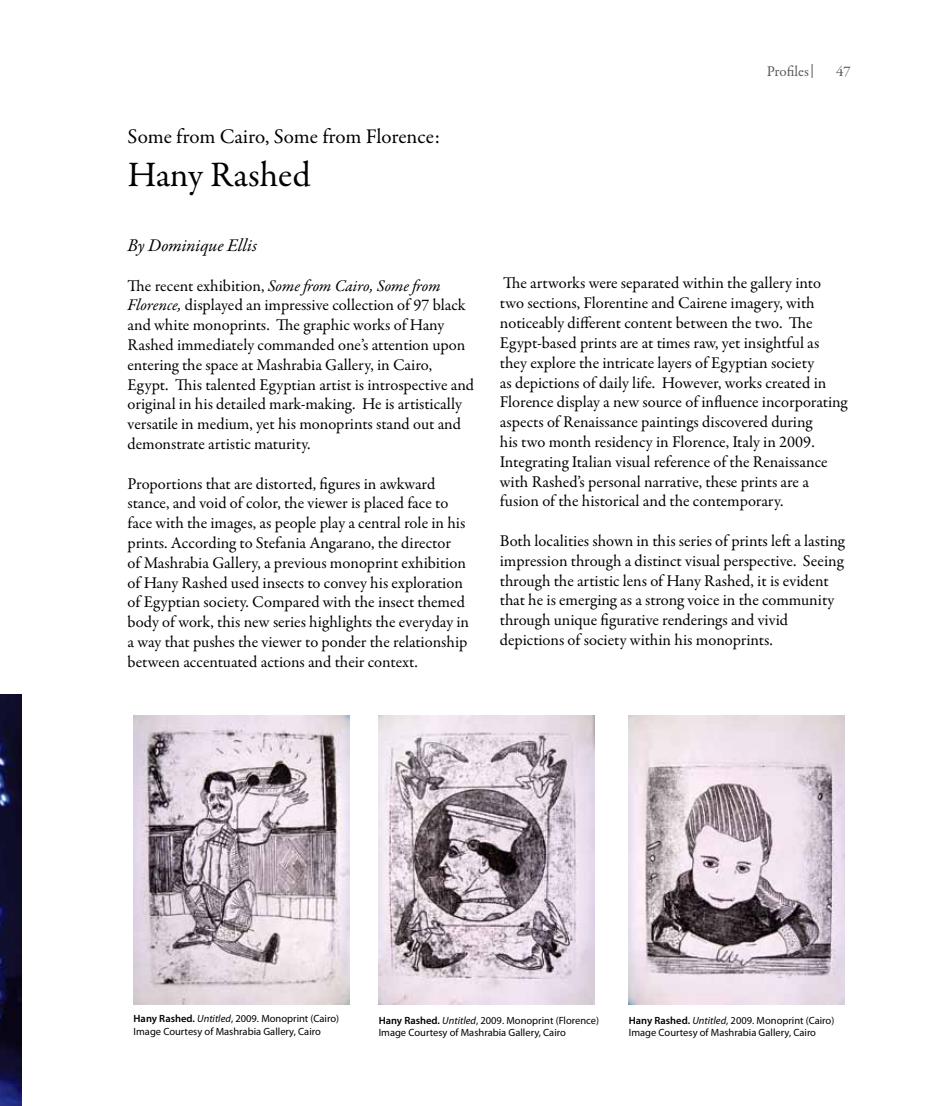
<style>
.page{position:relative;width:936px;height:1106px;background:#fff}
.page>*{position:absolute;margin:0;border:0;box-sizing:border-box;transform-origin:0 0}
.t1{font:36px "Garamond Premr Pro";color:#000}
.t2{font:21px "Garamond Premr Pro";letter-spacing:-.005em;color:#000}
.t3{font:italic 18px "Garamond Premr Pro";color:#000}
.t4{font:16.5px/19.8px "Garamond Premr Pro";letter-spacing:-.005em;color:#000}
.t5{font:15px "Garamond Premr Pro";color:#58595b}
.t6{font:10.5px/12.6px "Myriad Pro";color:#000}
.s1{font-style:italic}
.s2{font-weight:600}
</style>
<div class="page">
<svg style="left:811px;top:64px;width:1px;height:14px"></svg>
<img style="left:0;top:694px;width:21px;height:412px">
<img style="left:628px;top:716px;width:216px;height:288px">
<img style="left:134px;top:716px;width:216px;height:288px">
<img style="left:378px;top:716px;width:216px;height:288px">
<p class="t2" style="left:128px;top:124px;width:314px">Some from Cairo, Some from Florence:</p>
<h1 class="t1" style="left:128px;top:153px;width:185px">Hany Rashed</h1>
<p class="t3" style="left:128px;top:234px;width:131px">By Dominique Ellis</p>
<p class="t4" style="left:128px;top:276px;width:348px">The recent exhibition, <span class="s1">Some from Cairo, Some from Florence,</span> displayed an impressive collection of 97 black and white monoprints. The graphic works of Hany Rashed immediately commanded one’s attention upon entering the space at Mashrabia Gallery, in Cairo, Egypt. This talented Egyptian artist is introspective and original in his detailed mark-making. He is artistically versatile in medium, yet his monoprints stand out and demonstrate artistic maturity.</p>
<p class="t4" style="left:128px;top:474px;width:343px">Proportions that are distorted, figures in awkward stance, and void of color, the viewer is placed face to face with the images, as people play a central role in his prints. According to Stefania Angarano, the director<br>of Mashrabia Gallery, a previous monoprint exhibition of Hany Rashed used insects to convey his exploration of Egyptian society. Compared with the insect themed body of work, this new series highlights the everyday in a way that pushes the viewer to ponder the relationship between accentuated actions and their context.</p>
<p class="t5" style="left:766px;top:62px;width:44px">Profiles</p>
<p class="t5" style="left:836px;top:62px;width:16px">47</p>
<p class="t4" style="left:500px;top:274px;width:349px">The artworks were separated within the gallery into<br>two sections, Florentine and Cairene imagery, with noticeably different content between the two. The Egypt-based prints are at times raw, yet insightful as they explore the intricate layers of Egyptian society<br>as depictions of daily life. However, works created in Florence display a new source of influence incorporating aspects of Renaissance paintings discovered during<br>his two month residency in Florence, Italy in 2009.<br>Integrating Italian visual reference of the Renaissance with Rashed’s personal narrative, these prints are a fusion of the historical and the contemporary.</p>
<p class="t4" style="left:500px;top:531px;width:346px">Both localities shown in this series of prints left a lasting impression through a distinct visual perspective. Seeing through the artistic lens of Hany Rashed, it is evident that he is emerging as a strong voice in the community through unique figurative renderings and vivid depictions of society within his monoprints.</p>
<p class="t6" style="left:134px;top:1012px;width:207px"><span class="s2">Hany Rashed.</span> <span class="s1">Untitled</span>, 2009. Monoprint (Cairo)<br>Image Courtesy of Mashrabia Gallery, Cairo</p>
<p class="t6" style="left:378px;top:1013px;width:222px"><span class="s2">Hany Rashed.</span> <span class="s1">Untitled</span>, 2009. Monoprint (Florence)<br>Image Courtesy of Mashrabia Gallery, Cairo</p>
<p class="t6" style="left:628px;top:1013px;width:207px"><span class="s2">Hany Rashed.</span> <span class="s1">Untitled</span>, 2009. Monoprint (Cairo)<br>Image Courtesy of Mashrabia Gallery, Cairo</p>
</div>
